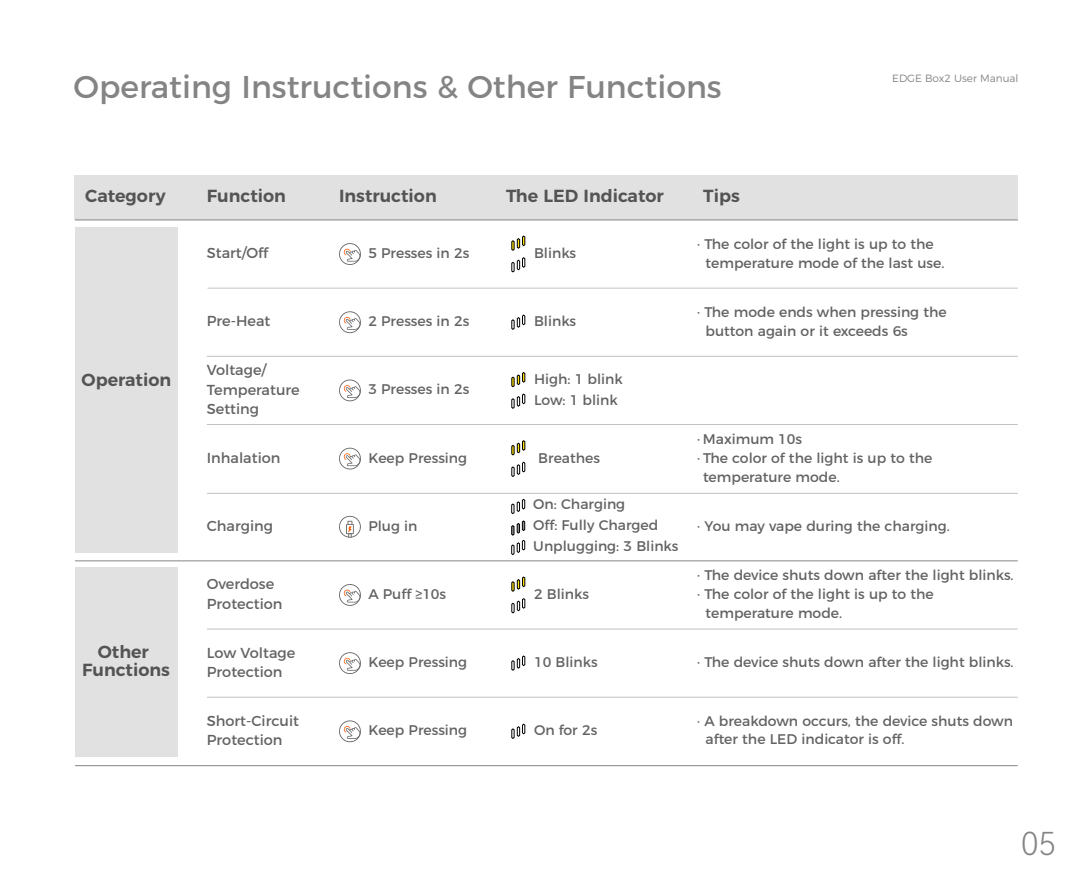
<style>
.page{position:relative;width:1092px;height:893px;background:#fff}
.page>*{position:absolute;margin:0;border:0;box-sizing:border-box;transform-origin:0 0}
.t1{font:31.5px "Montserrat";color:#848484}
.t2{font:31.5px "Harmony OS Sans SC Light";color:#848484}
.t3{font:600 17.5px/18.2px "Montserrat";color:#545454;text-align:center}
.t4{font:14.53px/19.2px "Montserrat";color:#636363}
.t5{font:14px/21px "Montserrat";color:#636363}
.t6{font:300 10.5px "Montserrat";color:#848484}
.s1{font-size:14.53px}
</style>
<div class="page">
<div style="left:74px;top:175px;width:943px;height:45px;background:#e1e1e1"></div>
<div style="left:75px;top:227px;width:103px;height:326px;background:#e1e1e1"></div>
<div style="left:75px;top:568px;width:102px;height:189px;background:#e1e1e1"></div>
<hr style="left:207px;top:288px;width:810px;height:1px;background:#848484">
<hr style="left:75px;top:220px;width:942px;height:1px;background:#848484">
<hr style="left:207px;top:356px;width:810px;height:1px;background:#848484">
<hr style="left:207px;top:424px;width:810px;height:1px;background:#848484">
<hr style="left:207px;top:493px;width:810px;height:1px;background:#848484">
<hr style="left:75px;top:560px;width:942px;height:1px;background:#848484">
<hr style="left:207px;top:629px;width:810px;height:1px;background:#848484">
<hr style="left:207px;top:697px;width:810px;height:1px;background:#848484">
<hr style="left:75px;top:765px;width:942px;height:1px;background:#848484">
<svg style="left:511px;top:724px;width:14px;height:15px"></svg>
<svg style="left:511px;top:655px;width:14px;height:16px"></svg>
<svg style="left:511px;top:440px;width:14px;height:15px"></svg>
<svg style="left:511px;top:462px;width:14px;height:15px"></svg>
<svg style="left:511px;top:372px;width:14px;height:15px"></svg>
<svg style="left:511px;top:394px;width:14px;height:15px"></svg>
<svg style="left:511px;top:236px;width:14px;height:15px"></svg>
<svg style="left:511px;top:257px;width:14px;height:15px"></svg>
<svg style="left:511px;top:576px;width:14px;height:16px"></svg>
<svg style="left:511px;top:598px;width:14px;height:15px"></svg>
<svg style="left:511px;top:315px;width:14px;height:15px"></svg>
<svg style="left:339px;top:516px;width:22px;height:22px"></svg>
<svg style="left:511px;top:499px;width:14px;height:15px"></svg>
<svg style="left:511px;top:520px;width:14px;height:35px"></svg>
<svg style="left:339px;top:720px;width:22px;height:22px"></svg>
<svg style="left:339px;top:652px;width:22px;height:22px"></svg>
<svg style="left:339px;top:584px;width:22px;height:22px"></svg>
<svg style="left:339px;top:448px;width:22px;height:21px"></svg>
<svg style="left:339px;top:379px;width:22px;height:22px"></svg>
<svg style="left:339px;top:311px;width:22px;height:22px"></svg>
<svg style="left:339px;top:243px;width:22px;height:22px"></svg>
<h1 class="t1" style="left:73px;top:62px;width:649px">Operating Instructions &amp; Other Functions</h1>
<p class="t6" style="left:892px;top:70px;width:128px">EDGE Box2 User Manual</p>
<p class="t3" style="left:85px;top:186px;width:82px">Category</p>
<p class="t3" style="left:207px;top:186px;width:81px">Function</p>
<p class="t3" style="left:339px;top:186px;width:99px">Instruction</p>
<p class="t3" style="left:82px;top:369px;width:91px">Operation</p>
<p class="t3" style="left:82px;top:641px;width:89px">Other<br>Functions</p>
<p class="t4" style="left:207px;top:242px;width:63px">Start/Off</p>
<p class="t4" style="left:207px;top:310px;width:65px">Pre-Heat</p>
<p class="t4" style="left:207px;top:359px;width:94px">Voltage/<br>Temperature<br>Setting</p>
<p class="t4" style="left:207px;top:447px;width:75px">Inhalation</p>
<p class="t4" style="left:207px;top:515px;width:68px">Charging</p>
<p class="t4" style="left:207px;top:573px;width:77px">Overdose<br>Protection</p>
<p class="t4" style="left:207px;top:642px;width:90px">Low Voltage<br>Protection</p>
<p class="t4" style="left:207px;top:710px;width:94px">Short-Circuit<br>Protection</p>
<p class="t5" style="left:368px;top:241px;width:102px">5 Presses in 2s</p>
<p class="t5" style="left:368px;top:310px;width:102px">2 Presses in 2s</p>
<p class="t5" style="left:368px;top:378px;width:102px">3 Presses in 2s</p>
<p class="t5" style="left:368px;top:446px;width:100px">Keep Pressing</p>
<p class="t5" style="left:368px;top:514px;width:51px">Plug in</p>
<p class="t5" style="left:368px;top:582px;width:79px">A Puff ≥10s</p>
<p class="t5" style="left:368px;top:650px;width:100px">Keep Pressing</p>
<p class="t5" style="left:368px;top:719px;width:100px">Keep Pressing</p>
<p class="t3" style="left:506px;top:186px;width:159px">The LED Indicator</p>
<p class="t3" style="left:703px;top:186px;width:38px">Tips</p>
<p class="t5" style="left:534px;top:241px;width:44px">Blinks</p>
<p class="t5" style="left:534px;top:310px;width:44px">Blinks</p>
<p class="t5" style="left:534px;top:367px;width:90px">High: 1 blink<br>Low: 1 blink</p>
<p class="t5" style="left:538px;top:446px;width:63px">Breathes</p>
<p class="t5" style="left:533px;top:493px;width:147px">On: Charging<br>Off: Fully Charged<br>Unplugging: 3 Blinks</p>
<p class="t5" style="left:534px;top:582px;width:56px">2 Blinks</p>
<p class="t5" style="left:705px;top:233px;width:240px;line-height:19.2px;text-indent:-8px"><span class="s1">·</span> The color of the light is up to the temperature mode of the last use.</p>
<p class="t5" style="left:705px;top:301px;width:243px;line-height:19.2px;text-indent:-8px"><span class="s1">·</span> The mode ends when pressing the button again or it exceeds 6s</p>
<p class="t5" style="left:697px;top:427px;width:106px"><span class="s1">·</span> Maximum 10s</p>
<p class="t5" style="left:697px;top:446px;width:237px"><span class="s1">·</span> The color of the light is up to the</p>
<p class="t5" style="left:703px;top:465px;width:138px">temperature mode.</p>
<p class="t5" style="left:697px;top:514px;width:254px"><span class="s1">·</span> You may vape during the charging.</p>
<p class="t5" style="left:697px;top:563px;width:318px"><span class="s1">·</span> The device shuts down after the light blinks.</p>
<p class="t5" style="left:697px;top:582px;width:238px"><span class="s1">·</span> The color of the light is up to the</p>
<p class="t5" style="left:705px;top:602px;width:138px">temperature mode.</p>
<p class="t5" style="left:534px;top:650px;width:65px">10 Blinks</p>
<p class="t5" style="left:697px;top:651px;width:318px"><span class="s1">·</span> The device shuts down after the light blinks.</p>
<p class="t5" style="left:534px;top:719px;width:65px">On for 2s</p>
<p class="t5" style="left:705px;top:711px;width:309px;line-height:18.2px;text-indent:-8px">· A breakdown occurs, the device shuts down after the LED indicator is off.</p>
<h1 class="t2" style="left:1021px;top:822px;width:36px">05</h1>
</div>
